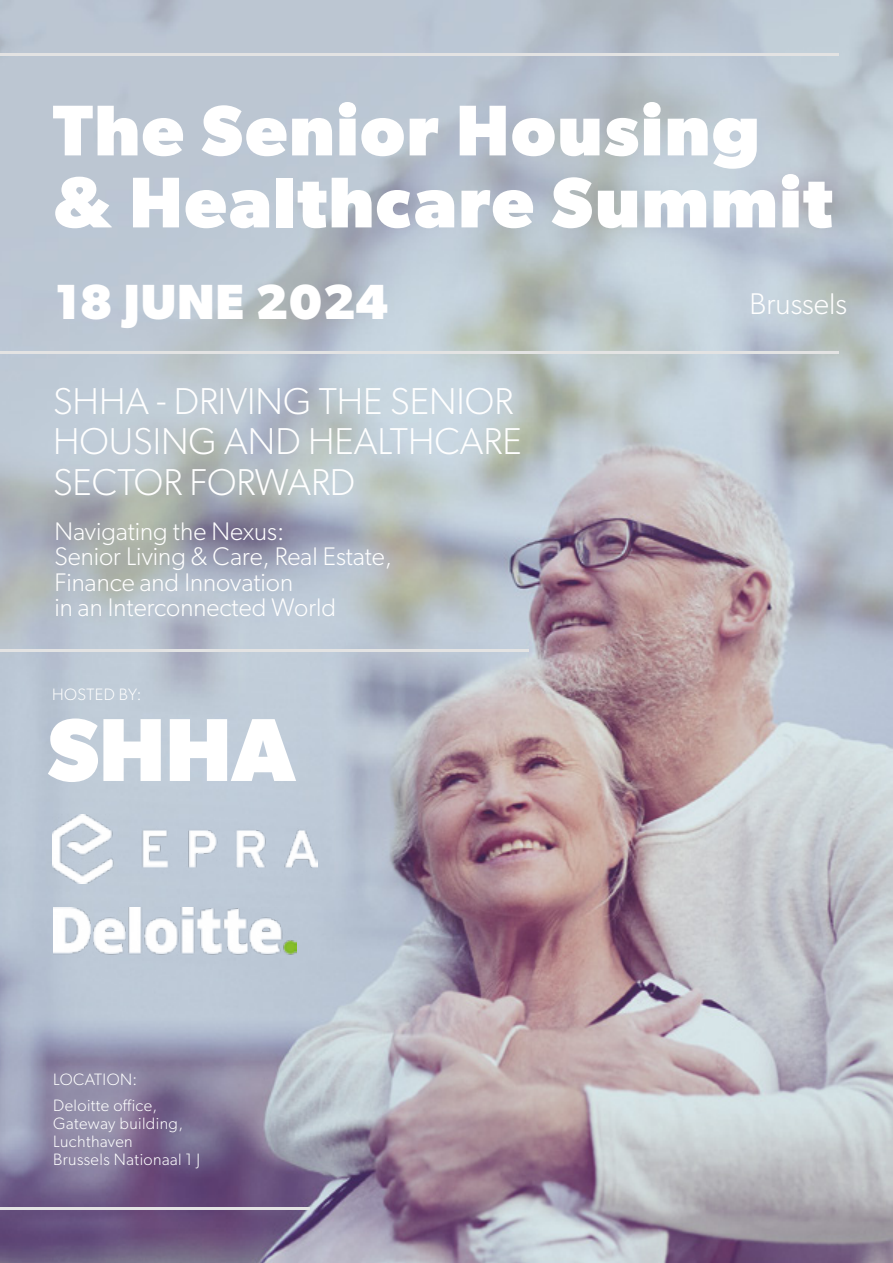
<style>
.page{position:relative;width:893px;height:1263px;background:#fff}
.page>*{position:absolute;margin:0;border:0;box-sizing:border-box;transform-origin:0 0}
.t1{font:700 72px/72px "Gibson";letter-spacing:.025em;color:#fff}
.t2{font:700 49.5px "Gibson";letter-spacing:.015em;color:#fff}
.t3{font:300 37.5px/40.5px "Gibson";color:#fff}
.t4{font:300 30px "Gibson";color:#fff}
.t5{font:300 25.5px/25.5px "Gibson";color:#fff}
.t6{font:300 16.5px/18px "Gibson";letter-spacing:.025em;color:#fff}
</style>
<div class="page">
<img style="left:0;top:0;width:893px;height:1263px">
<hr style="left:0;top:53px;width:839px;height:2px;background:#e3e3e3">
<hr style="left:0;top:351px;width:839px;height:2px;background:#e3e3e3">
<hr style="left:0;top:649px;width:528px;height:2px;background:#e3e3e3">
<hr style="left:0;top:1208px;width:309px;height:2px;background:#e3e3e3">
<img style="left:53px;top:814px;width:264px;height:69px">
<img style="left:54px;top:907px;width:242px;height:49px">
<svg style="left:48px;top:718px;width:248px;height:64px"></svg>
<h1 class="t1" style="left:53px;top:93px;width:781px">The Senior Housing &amp; Healthcare Summit</h1>
<h2 class="t2" style="left:54px;top:273px;width:335px">18 JUNE 2024</h2>
<p class="t4" style="left:749px;top:286px;width:99px">Brussels</p>
<h3 class="t3" style="left:53px;top:380px;width:470px">SHHA - DRIVING THE SENIOR<br>HOUSING AND HEALTHCARE<br>SECTOR FORWARD</h3>
<p class="t5" style="left:54px;top:518px;width:339px">Navigating the Nexus:<br>Senior Living &amp; Care, Real Estate,<br>Finance and Innovation<br>in an Interconnected World</p>
<p class="t6" style="left:52px;top:685px;width:91px">HOSTED BY:</p>
<p class="t6" style="left:53px;top:1065px;width:105px;line-height:26.4px">LOCATION:<br>Deloitte office,</p>
<p class="t6" style="left:53px;top:1114px;width:149px">Gateway building,<br>Luchthaven<br>Brussels Nationaal 1 J</p>
</div>
